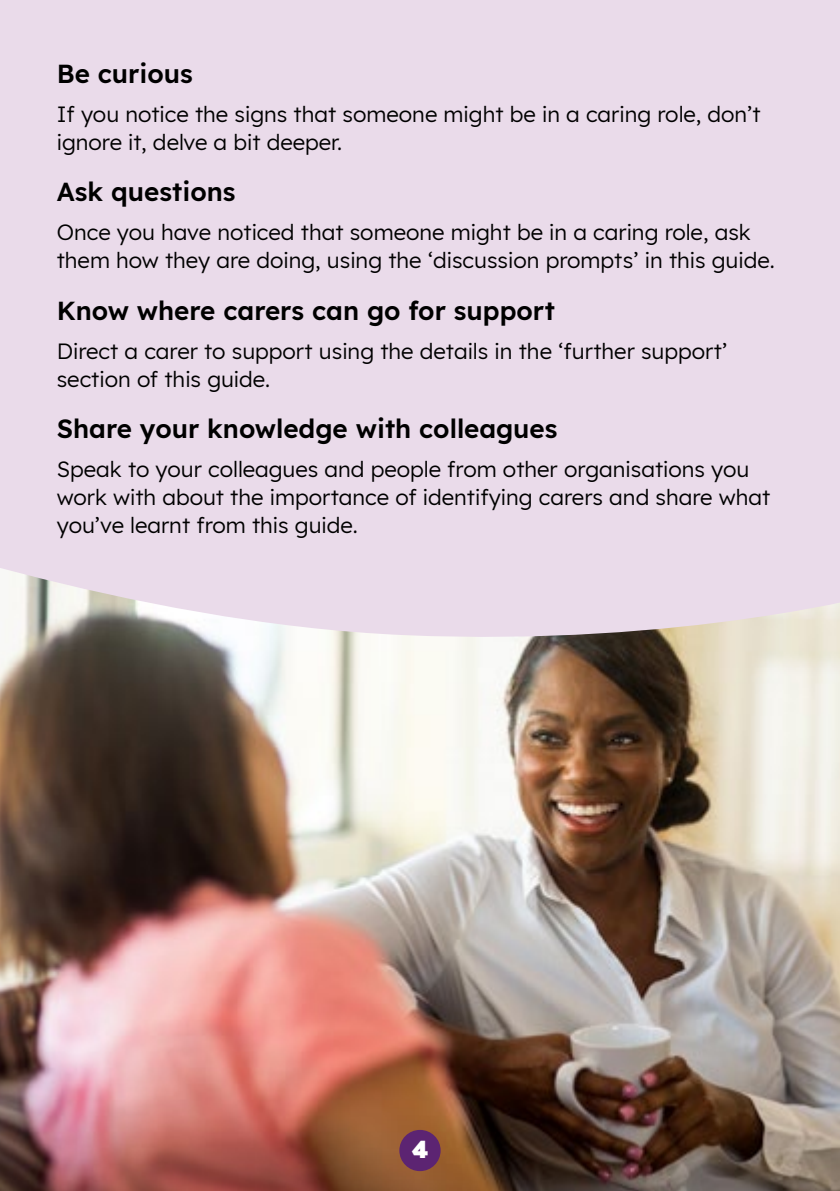
<style>
.page{position:relative;width:840px;height:1191px;background:#fff}
.page>*{position:absolute;margin:0;border:0;box-sizing:border-box;transform-origin:0 0}
.Sub_Header{font:600 26px "Lexend";color:#000}
.t1{font:800 24px "Lexend";color:#fff}
.Body_Copy{font:22px/28px "Lexend";color:#000}
</style>
<div class="page">
<img style="left:0;top:647px;width:839px;height:544px">
<div style="left:0;top:0;width:839px;height:647px;background:#eadbea"></div>
<div style="left:399px;top:1129px;width:41px;height:42px;background:#5c2472;border-radius:50%"></div>
<h3 class="Sub_Header" style="left:57px;top:54px;width:137px">Be curious</h3>
<p class="Body_Copy" style="left:57px;top:99px;width:705px">If you notice the signs that someone might be in a caring role, don’t ignore it, delve a bit deeper.</p>
<h3 class="Sub_Header" style="left:57px;top:172px;width:180px">Ask questions</h3>
<p class="Body_Copy" style="left:57px;top:217px;width:719px">Once you have noticed that someone might be in a caring role, ask them how they are doing, using the ‘discussion prompts’ in this guide.</p>
<h3 class="Sub_Header" style="left:57px;top:290px;width:499px">Know where carers can go for support</h3>
<p class="Body_Copy" style="left:57px;top:336px;width:671px">Direct a carer to support using the details in the ‘further support’ section of this guide.</p>
<h3 class="Sub_Header" style="left:57px;top:409px;width:502px">Share your knowledge with colleagues</h3>
<p class="Body_Copy" style="left:57px;top:454px;width:714px">Speak to your colleagues and people from other organisations you work with about the importance of identifying carers and share what you’ve learnt from this guide.</p>
<p class="t1" style="left:411px;top:1129px;width:18px">4</p>
</div>
